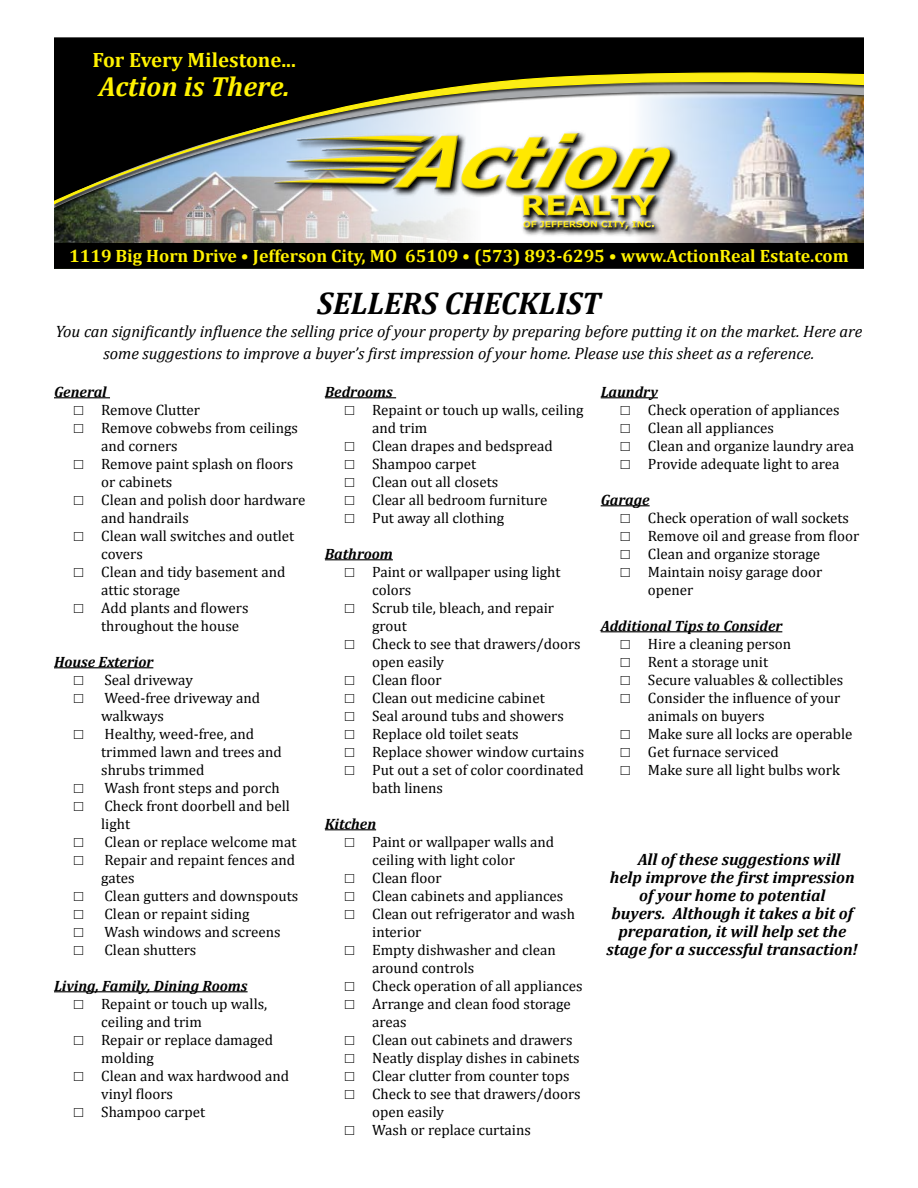
<style>
.page{position:relative;width:918px;height:1188px;background:#fff}
.page>*{position:absolute;margin:0;border:0;box-sizing:border-box;transform-origin:0 0}
.t1{font:italic 700 31.5px "Cambria";color:#000}
.t2{font:italic 700 27.75px "Cambria";color:#fff200}
.t3{font:700 20.85px "Cambria";color:#fff200}
.t4{font:700 18px "Cambria";color:#fff200}
.t5{font:italic 16.5px/22.5px "Cambria";color:#000;text-align:center}
.t6{font:italic 700 16.5px "Cambria";color:#000}
.t7{font:15px/18px "Cambria";color:#000}
.t8{font:italic 700 15px "Cambria";color:#000}
.s1{font-family:"Courier New"}
</style>
<div class="page">
<img style="left:54px;top:212px;width:426px;height:31px">
<img style="left:636px;top:212px;width:228px;height:31px">
<svg style="left:271px;top:212px;width:407px;height:25px"></svg>
<div style="left:274px;top:133px;width:398px;height:98px;background:#000;opacity:.75"></div>
<div style="left:54px;top:37px;width:810px;height:33px;background:#000"></div>
<div style="left:54px;top:83px;width:810px;height:129px;background:#000;opacity:.76"></div>
<div style="left:54px;top:72px;width:810px;height:137px;background:#000;opacity:.76"></div>
<img style="left:54px;top:70px;width:810px;height:135px">
<div style="left:54px;top:243px;width:810px;height:26px;background:#000"></div>
<hr style="left:54px;top:397px;width:56px;height:1px;background:#000">
<hr style="left:54px;top:667px;width:99px;height:1px;background:#000">
<hr style="left:54px;top:991px;width:194px;height:1px;background:#000">
<hr style="left:325px;top:397px;width:71px;height:1px;background:#000">
<hr style="left:325px;top:559px;width:68px;height:1px;background:#000">
<hr style="left:325px;top:829px;width:51px;height:1px;background:#000">
<hr style="left:601px;top:397px;width:57px;height:1px;background:#000">
<hr style="left:601px;top:505px;width:49px;height:1px;background:#000">
<hr style="left:601px;top:631px;width:181px;height:1px;background:#000">
<h3 class="t3" style="left:93px;top:47px;width:205px">For Every Milestone...</h3>
<h2 class="t2" style="left:99px;top:69px;width:193px">Action is There.</h2>
<p class="t4" style="left:69px;top:245px;width:781px">1119 Big Horn Drive • Jefferson City, MO 65109 • (573) 893-6295 • www.ActionReal Estate.com</p>
<h1 class="t1" style="left:317px;top:284px;width:285px">SELLERS CHECKLIST</h1>
<p class="t5" style="left:56px;top:319px;width:808px">You can significantly influence the selling price of your property by preparing before putting it on the market. Here are some suggestions to improve a buyer’s first impression of your home. Please use this sheet as a reference.</p>
<p class="t8" style="left:54px;top:383px;width:54px">General</p>
<p class="t7" style="left:74px;top:401px;width:127px"><span class="s1">□</span> Remove Clutter</p>
<p class="t7" style="left:101px;top:419px;width:198px;text-indent:-27px"><span class="s1">□</span> Remove cobwebs from ceilings and corners</p>
<p class="t7" style="left:101px;top:455px;width:194px;text-indent:-27px"><span class="s1">□</span> Remove paint splash on floors or cabinets</p>
<p class="t7" style="left:101px;top:491px;width:206px;text-indent:-27px"><span class="s1">□</span> Clean and polish door hardware and handrails</p>
<p class="t7" style="left:101px;top:527px;width:195px;text-indent:-27px"><span class="s1">□</span> Clean wall switches and outlet covers</p>
<p class="t7" style="left:101px;top:563px;width:186px;text-indent:-27px"><span class="s1">□</span> Clean and tidy basement and attic storage</p>
<p class="t7" style="left:101px;top:599px;width:149px;text-indent:-27px"><span class="s1">□</span> Add plants and flowers throughout the house</p>
<p class="t8" style="left:54px;top:653px;width:101px">House Exterior</p>
<p class="t7" style="left:74px;top:671px;width:120px"><span class="s1">□</span> Seal driveway</p>
<p class="t7" style="left:101px;top:689px;width:160px;text-indent:-27px"><span class="s1">□</span> Weed-free driveway and walkways</p>
<p class="t7" style="left:101px;top:725px;width:182px;text-indent:-27px"><span class="s1">□</span> Healthy, weed-free, and trimmed lawn and trees and shrubs trimmed</p>
<p class="t7" style="left:74px;top:779px;width:207px"><span class="s1">□</span> Wash front steps and porch</p>
<p class="t7" style="left:101px;top:797px;width:190px;text-indent:-27px"><span class="s1">□</span> Check front doorbell and bell light</p>
<p class="t7" style="left:74px;top:833px;width:224px"><span class="s1">□</span> Clean or replace welcome mat</p>
<p class="t7" style="left:101px;top:851px;width:195px;text-indent:-27px"><span class="s1">□</span> Repair and repaint fences and gates</p>
<p class="t7" style="left:74px;top:887px;width:226px"><span class="s1">□</span> Clean gutters and downspouts</p>
<p class="t7" style="left:74px;top:905px;width:177px"><span class="s1">□</span> Clean or repaint siding</p>
<p class="t7" style="left:74px;top:923px;width:208px"><span class="s1">□</span> Wash windows and screens</p>
<p class="t7" style="left:74px;top:941px;width:124px"><span class="s1">□</span> Clean shutters</p>
<p class="t8" style="left:54px;top:977px;width:195px">Living, Family, Dining Rooms</p>
<p class="t7" style="left:101px;top:995px;width:168px;text-indent:-27px"><span class="s1">□</span> Repaint or touch up walls, ceiling and trim</p>
<p class="t7" style="left:101px;top:1031px;width:173px;text-indent:-27px"><span class="s1">□</span> Repair or replace damaged molding</p>
<p class="t7" style="left:101px;top:1067px;width:190px;text-indent:-27px"><span class="s1">□</span> Clean and wax hardwood and vinyl floors</p>
<p class="t7" style="left:74px;top:1103px;width:132px"><span class="s1">□</span> Shampoo carpet</p>
<p class="t8" style="left:325px;top:383px;width:69px">Bedrooms</p>
<p class="t7" style="left:372px;top:401px;width:213px;text-indent:-27px"><span class="s1">□</span> Repaint or touch up walls, ceiling and trim</p>
<p class="t7" style="left:345px;top:437px;width:209px"><span class="s1">□</span> Clean drapes and bedspread</p>
<p class="t7" style="left:345px;top:455px;width:132px"><span class="s1">□</span> Shampoo carpet</p>
<p class="t7" style="left:345px;top:473px;width:155px"><span class="s1">□</span> Clean out all closets</p>
<p class="t7" style="left:345px;top:491px;width:204px"><span class="s1">□</span> Clear all bedroom furniture</p>
<p class="t7" style="left:345px;top:509px;width:161px"><span class="s1">□</span> Put away all clothing</p>
<p class="t8" style="left:325px;top:545px;width:69px">Bathroom</p>
<p class="t7" style="left:372px;top:563px;width:190px;text-indent:-27px"><span class="s1">□</span> Paint or wallpaper using light colors</p>
<p class="t7" style="left:372px;top:599px;width:183px;text-indent:-27px"><span class="s1">□</span> Scrub tile, bleach, and repair grout</p>
<p class="t7" style="left:372px;top:635px;width:210px;text-indent:-27px"><span class="s1">□</span> Check to see that drawers/doors open easily</p>
<p class="t7" style="left:345px;top:671px;width:98px"><span class="s1">□</span> Clean floor</p>
<p class="t7" style="left:345px;top:689px;width:201px"><span class="s1">□</span> Clean out medicine cabinet</p>
<p class="t7" style="left:345px;top:707px;width:220px"><span class="s1">□</span> Seal around tubs and showers</p>
<p class="t7" style="left:345px;top:725px;width:175px"><span class="s1">□</span> Replace old toilet seats</p>
<p class="t7" style="left:345px;top:743px;width:240px"><span class="s1">□</span> Replace shower window curtains</p>
<p class="t7" style="left:372px;top:761px;width:213px;text-indent:-27px"><span class="s1">□</span> Put out a set of color coordinated bath linens</p>
<p class="t8" style="left:325px;top:815px;width:53px">Kitchen</p>
<p class="t7" style="left:372px;top:833px;width:184px;text-indent:-27px"><span class="s1">□</span> Paint or wallpaper walls and ceiling with light color</p>
<p class="t7" style="left:345px;top:869px;width:98px"><span class="s1">□</span> Clean floor</p>
<p class="t7" style="left:345px;top:887px;width:220px"><span class="s1">□</span> Clean cabinets and appliances</p>
<p class="t7" style="left:372px;top:905px;width:204px;text-indent:-27px"><span class="s1">□</span> Clean out refrigerator and wash interior</p>
<p class="t7" style="left:372px;top:941px;width:185px;text-indent:-27px"><span class="s1">□</span> Empty dishwasher and clean around controls</p>
<p class="t7" style="left:345px;top:977px;width:239px"><span class="s1">□</span> Check operation of all appliances</p>
<p class="t7" style="left:372px;top:995px;width:200px;text-indent:-27px"><span class="s1">□</span> Arrange and clean food storage areas</p>
<p class="t7" style="left:345px;top:1031px;width:229px"><span class="s1">□</span> Clean out cabinets and drawers</p>
<p class="t7" style="left:345px;top:1049px;width:236px"><span class="s1">□</span> Neatly display dishes in cabinets</p>
<p class="t7" style="left:345px;top:1067px;width:226px"><span class="s1">□</span> Clear clutter from counter tops</p>
<p class="t7" style="left:372px;top:1085px;width:210px;text-indent:-27px"><span class="s1">□</span> Check to see that drawers/doors open easily</p>
<p class="t7" style="left:345px;top:1121px;width:187px"><span class="s1">□</span> Wash or replace curtains</p>
<p class="t8" style="left:601px;top:383px;width:59px">Laundry</p>
<p class="t7" style="left:621px;top:401px;width:220px"><span class="s1">□</span> Check operation of appliances</p>
<p class="t7" style="left:621px;top:419px;width:154px"><span class="s1">□</span> Clean all appliances</p>
<p class="t7" style="left:621px;top:437px;width:235px"><span class="s1">□</span> Clean and organize laundry area</p>
<p class="t7" style="left:621px;top:455px;width:220px"><span class="s1">□</span> Provide adequate light to area</p>
<p class="t8" style="left:601px;top:491px;width:50px">Garage</p>
<p class="t7" style="left:621px;top:509px;width:229px"><span class="s1">□</span> Check operation of wall sockets</p>
<p class="t7" style="left:621px;top:527px;width:240px"><span class="s1">□</span> Remove oil and grease from floor</p>
<p class="t7" style="left:621px;top:545px;width:201px"><span class="s1">□</span> Clean and organize storage</p>
<p class="t7" style="left:648px;top:563px;width:176px;text-indent:-27px"><span class="s1">□</span> Maintain noisy garage door opener</p>
<p class="t8" style="left:601px;top:617px;width:183px">Additional Tips to Consider</p>
<p class="t7" style="left:621px;top:635px;width:172px"><span class="s1">□</span> Hire a cleaning person</p>
<p class="t7" style="left:621px;top:653px;width:149px"><span class="s1">□</span> Rent a storage unit</p>
<p class="t7" style="left:621px;top:671px;width:224px"><span class="s1">□</span> Secure valuables &amp; collectibles</p>
<p class="t7" style="left:648px;top:689px;width:194px;text-indent:-27px"><span class="s1">□</span> Consider the influence of your animals on buyers</p>
<p class="t7" style="left:621px;top:725px;width:233px"><span class="s1">□</span> Make sure all locks are operable</p>
<p class="t7" style="left:621px;top:743px;width:159px"><span class="s1">□</span> Get furnace serviced</p>
<p class="t7" style="left:621px;top:761px;width:220px"><span class="s1">□</span> Make sure all light bulbs work</p>
<p class="t6" style="left:638px;top:849px;width:204px">All of these suggestions will</p>
<p class="t6" style="left:610px;top:867px;width:246px">help improve the first impression</p>
<p class="t6" style="left:639px;top:885px;width:188px">of your home to potential</p>
<p class="t6" style="left:612px;top:903px;width:243px">buyers. Although it takes a bit of</p>
<p class="t6" style="left:618px;top:921px;width:229px">preparation, it will help set the</p>
<p class="t6" style="left:607px;top:939px;width:253px">stage for a successful transaction!</p>
</div>
